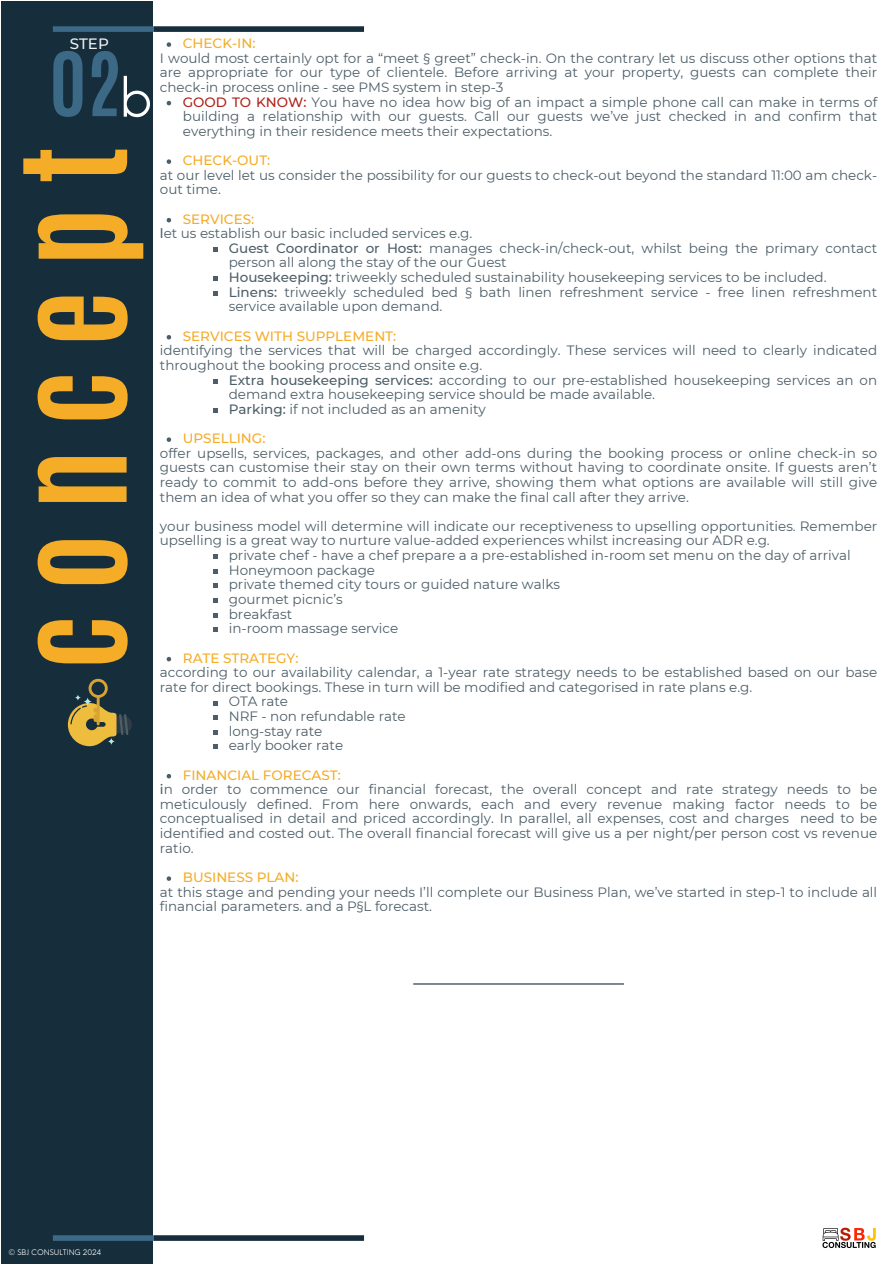
<style>
.page{position:relative;width:894px;height:1264px;background:#fff}
.page>*{position:absolute;margin:0;border:0;box-sizing:border-box;transform-origin:0 0}
.t1{font:700 120px "Antonio";letter-spacing:.2em;color:#f5ac27}
.t2{font:700 75px "Antonio";color:#3c6986}
.t3{font:51px "Neue Einstellung";color:#fff}
.t4{font:500 15px "Montserrat";color:#f0f0f0}
.t5{font:13.5px/14.7px "Montserrat";color:#4d5e68}
.t6{font:500 13.5px "Montserrat";color:#f5ac27}
.t7{font:7.5px "Neue Einstellung";color:#fff}
.s1{font-weight:500;color:#b0231a}
.s2{font-weight:500}
</style>
<div class="page">
<div style="left:1px;top:1px;width:152px;height:1262px;background:#162d3c"></div>
<div style="left:153px;top:26px;width:211px;height:6px;background:#162d3c"></div>
<div style="left:53px;top:26px;width:100px;height:6px;background:#3c6986"></div>
<div style="left:153px;top:1235px;width:211px;height:5px;background:#162d3c"></div>
<div style="left:53px;top:1235px;width:100px;height:5px;background:#3c6986"></div>
<svg style="left:167px;top:42px;width:4px;height:5px"></svg>
<svg style="left:167px;top:101px;width:4px;height:4px"></svg>
<svg style="left:167px;top:159px;width:4px;height:5px"></svg>
<svg style="left:167px;top:218px;width:4px;height:4px"></svg>
<svg style="left:213px;top:247px;width:4px;height:5px"></svg>
<svg style="left:213px;top:276px;width:4px;height:5px"></svg>
<svg style="left:213px;top:291px;width:4px;height:4px"></svg>
<svg style="left:167px;top:335px;width:4px;height:4px"></svg>
<svg style="left:213px;top:379px;width:4px;height:4px"></svg>
<svg style="left:213px;top:408px;width:4px;height:4px"></svg>
<svg style="left:167px;top:437px;width:4px;height:5px"></svg>
<svg style="left:213px;top:554px;width:4px;height:5px"></svg>
<svg style="left:213px;top:569px;width:4px;height:4px"></svg>
<svg style="left:213px;top:583px;width:4px;height:5px"></svg>
<svg style="left:213px;top:598px;width:4px;height:5px"></svg>
<svg style="left:213px;top:613px;width:4px;height:4px"></svg>
<svg style="left:213px;top:627px;width:4px;height:5px"></svg>
<svg style="left:167px;top:657px;width:4px;height:4px"></svg>
<svg style="left:213px;top:701px;width:4px;height:4px"></svg>
<svg style="left:213px;top:715px;width:4px;height:5px"></svg>
<svg style="left:213px;top:730px;width:4px;height:4px"></svg>
<svg style="left:213px;top:744px;width:4px;height:5px"></svg>
<svg style="left:167px;top:774px;width:4px;height:4px"></svg>
<svg style="left:167px;top:876px;width:4px;height:4px"></svg>
<svg style="left:68px;top:678px;width:64px;height:68px"></svg>
<img style="left:822px;top:1227px;width:54px;height:21px">
<hr style="left:413px;top:983px;width:210px;height:1px;background:#162d3c">
<h3 class="t4" style="left:70px;top:35px;width:40px">STEP</h3>
<p class="t2" style="left:50px;top:30px;width:73px">02</p>
<h3 class="t3" style="left:119px;top:52px;width:35px">b</h3>
<p class="t1" style="left:-11px;top:670px;width:525px;rotate:-90deg">concept</p>
<h2 class="t6" style="left:183px;top:35px;width:74px">CHECK-IN:</h2>
<p class="t5" style="left:160px;top:50px;width:718px;text-align:justify">I would most certainly opt for a “meet § greet” check-in. On the contrary let us discuss other options that are appropriate for our type of clientele. Before arriving at your property, guests can complete their check-in process online - see PMS system in step-3</p>
<p class="t5" style="left:183px;top:94px;width:695px;text-align:justify"><span class="s1">GOOD TO KNOW:</span> You have no idea how big of an impact a simple phone call can make in terms of building a relationship with our guests. Call our guests we’ve just checked in and confirm that everything in their residence meets their expectations.</p>
<h1 class="t6" style="left:183px;top:152px;width:89px">CHECK-OUT:</h1>
<p class="t5" style="left:160px;top:167px;width:718px">at our level let us consider the possibility for our guests to check-out beyond the standard 11:00 am check&shy;out time.</p>
<p class="t6" style="left:183px;top:210px;width:73px">SERVICES:</p>
<h3 class="t5" style="left:160px;top:226px;width:314px"><span class="s2">l</span>et us establish our basic included services e.g.</h3>
<p class="t5" style="left:229px;top:241px;width:649px"><span class="s2">Guest Coordinator or Host:</span> manages check-in/check-out, whilst being the primary contact person all along the stay of the our Guest</p>
<p class="t5" style="left:229px;top:270px;width:599px"><span class="s2">Housekeeping:</span> triweekly scheduled sustainability housekeeping services to be included.</p>
<h3 class="t5" style="left:229px;top:284px;width:649px"><span class="s2">Linens:</span> triweekly scheduled bed § bath linen refreshment service - free linen refreshment service available upon demand.</h3>
<p class="t6" style="left:183px;top:327px;width:215px">SERVICES WITH SUPPLEMENT:</p>
<h3 class="t5" style="left:160px;top:343px;width:718px">identifying the services that will be charged accordingly. These services will need to clearly indicated throughout the booking process and onsite e.g.</h3>
<p class="t5" style="left:229px;top:372px;width:649px"><span class="s2">Extra housekeeping services:</span> according to our pre-established housekeeping services an on demand extra housekeeping service should be made available.</p>
<p class="t5" style="left:229px;top:401px;width:258px"><span class="s2">Parking:</span> if not included as an amenity</p>
<p class="t6" style="left:183px;top:430px;width:84px">UPSELLING:</p>
<p class="t5" style="left:160px;top:445px;width:718px;text-align:justify">offer upsells, services, packages, and other add-ons during the booking process or online check-in so guests can customise their stay on their own terms without having to coordinate onsite. If guests aren’t ready to commit to add-ons before they arrive, showing them what options are available will still give them an idea of what you offer so they can make the final call after they arrive.</p>
<h3 class="t5" style="left:160px;top:518px;width:718px">your business model will determine will indicate our receptiveness to upselling opportunities. Remember upselling is a great way to nurture value-added experiences whilst increasing our ADR e.g.</h3>
<p class="t5" style="left:229px;top:548px;width:623px">private chef - have a chef prepare a a pre-established in-room set menu on the day of arrival</p>
<p class="t5" style="left:229px;top:562px;width:148px">Honeymoon package</p>
<p class="t5" style="left:229px;top:577px;width:333px">private themed city tours or guided nature walks</p>
<h3 class="t5" style="left:229px;top:592px;width:115px">gourmet picnic’s</h3>
<h3 class="t5" style="left:229px;top:606px;width:65px">breakfast</h3>
<p class="t5" style="left:229px;top:621px;width:171px">in-room massage service</p>
<p class="t6" style="left:183px;top:649px;width:117px">RATE STRATEGY:</p>
<p class="t5" style="left:160px;top:665px;width:718px">according to our availability calendar, a 1-year rate strategy needs to be established based on our base rate for direct bookings. These in turn will be modified and categorised in rate plans e.g.</p>
<p class="t5" style="left:229px;top:694px;width:61px">OTA rate</p>
<p class="t5" style="left:229px;top:709px;width:178px">NRF - non refundable rate</p>
<p class="t5" style="left:229px;top:723px;width:95px">long-stay rate</p>
<p class="t5" style="left:229px;top:738px;width:116px">early booker rate</p>
<h3 class="t6" style="left:183px;top:766px;width:159px">FINANCIAL FORECAST:</h3>
<p class="t5" style="left:160px;top:782px;width:718px;text-align:justify"><span class="s2">i</span>n order to commence our financial forecast, the overall concept and rate strategy needs to be meticulously defined. From here onwards, each and every revenue making factor needs to be conceptualised in detail and priced accordingly. In parallel, all expenses, cost and charges need to be identified and costed out. The overall financial forecast will give us a per night/per person cost vs revenue ratio.</p>
<p class="t6" style="left:183px;top:869px;width:117px">BUSINESS PLAN:</p>
<p class="t5" style="left:160px;top:884px;width:718px">at this stage and pending your needs I’ll complete our Business Plan, we’ve started in step-1 to include all financial parameters. and a P§L forecast.</p>
<p class="t7" style="left:9px;top:1245px;width:94px">© SBJ CONSULTING 2024</p>
</div>
